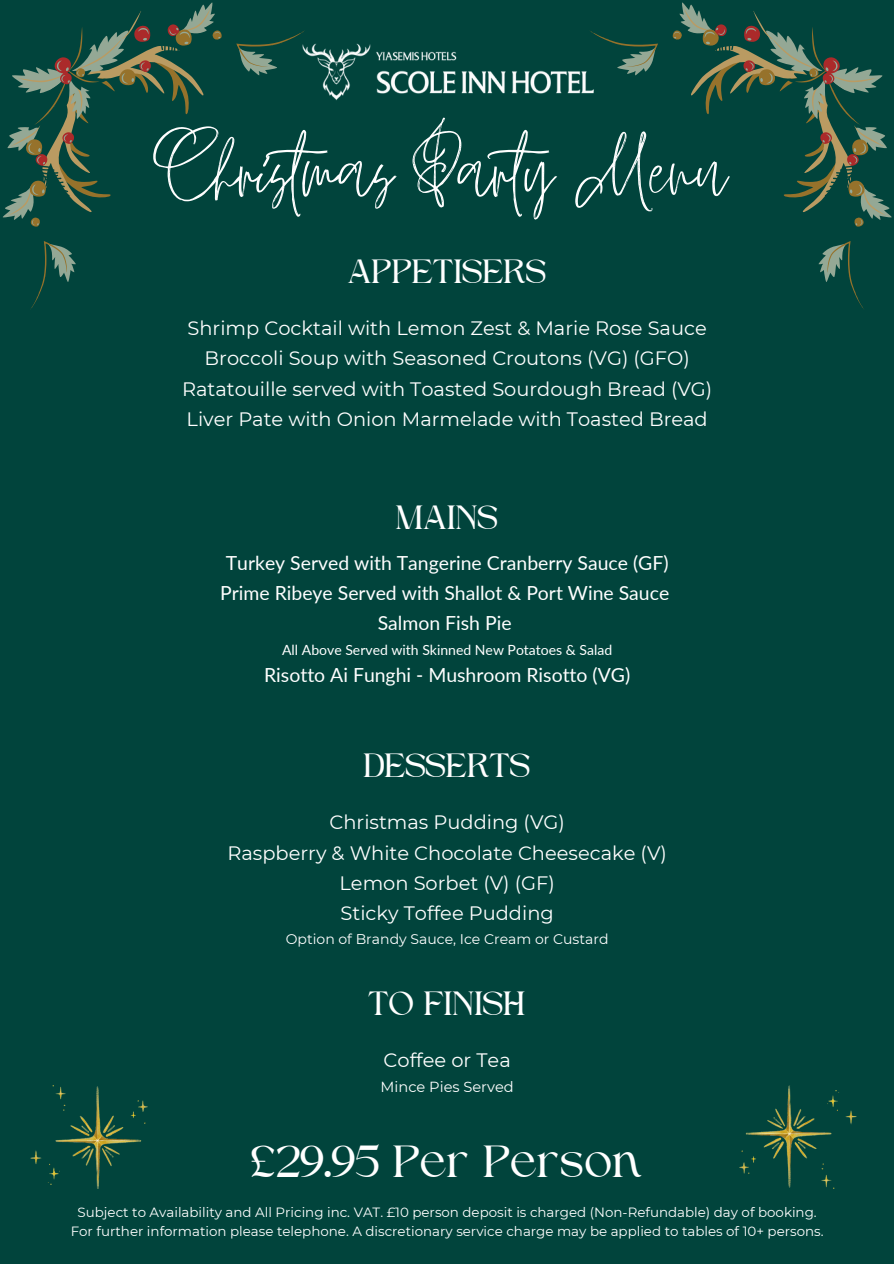
<style>
.page{position:relative;width:894px;height:1264px;background:#fff}
.page>*{position:absolute;margin:0;border:0;box-sizing:border-box;transform-origin:0 0}
.t1{font:84.9px "Shadow";color:#fff}
.t2{font:45.9px "Higuen";color:#fff}
.t3{font:34.35px "Higuen";color:#fff}
.t4{font:19.35px "Montserrat";color:#fff}
.t5{font:19.35px "Lato";color:#fff}
.t6{font:14.55px "Montserrat";color:#fff}
.t7{font:13.95px "Lato";color:#fff}
.t8{font:13.95px "Montserrat";color:#fff}
.t9{font:13.35px "Montserrat";color:#fff}
</style>
<div class="page">
<div style="left:0;top:0;width:893px;height:1263px;background:#01443c"></div>
<svg style="left:30px;top:30px;width:275px;height:280px"></svg>
<svg style="left:8px;top:8px;width:212px;height:217px"></svg>
<svg style="left:590px;top:31px;width:274px;height:278px"></svg>
<svg style="left:673px;top:8px;width:212px;height:217px"></svg>
<img style="left:31px;top:1085px;width:117px;height:103px">
<img style="left:739px;top:1085px;width:117px;height:103px">
<img style="left:293px;top:39px;width:307px;height:61px">
<p class="t1" style="left:167px;top:103px;width:562px">Christmas Party Menu</p>
<p class="t3" style="left:348px;top:257px;width:200px">APPETISERS</p>
<p class="t4" style="left:187px;top:317px;width:520px">Shrimp Cocktail with Lemon Zest &amp; Marie Rose Sauce</p>
<p class="t4" style="left:204px;top:347px;width:486px">Broccoli Soup with Seasoned Croutons (VG) (GFO)</p>
<p class="t4" style="left:182px;top:377px;width:531px">Ratatouille served with Toasted Sourdough Bread (VG)</p>
<p class="t4" style="left:186px;top:407px;width:522px">Liver Pate with Onion Marmelade with Toasted Bread</p>
<p class="t3" style="left:396px;top:503px;width:103px">MAINS</p>
<p class="t5" style="left:226px;top:550px;width:444px">Turkey Served with Tangerine Cranberry Sauce (GF)</p>
<p class="t5" style="left:220px;top:581px;width:450px">Prime Ribeye Served with Shallot &amp; Port Wine Sauce</p>
<p class="t5" style="left:377px;top:611px;width:135px">Salmon Fish Pie</p>
<p class="t7" style="left:282px;top:640px;width:331px">All Above Served with Skinned New Potatoes &amp; Salad</p>
<p class="t5" style="left:264px;top:663px;width:367px">Risotto Ai Funghi - Mushroom Risotto (VG)</p>
<p class="t3" style="left:363px;top:751px;width:168px">DESSERTS</p>
<p class="t4" style="left:329px;top:810px;width:237px">Christmas Pudding (VG)</p>
<p class="t4" style="left:227px;top:840px;width:441px">Raspberry &amp; White Chocolate Cheesecake (V)</p>
<p class="t4" style="left:339px;top:870px;width:217px">Lemon Sorbet (V) (GF)</p>
<p class="t4" style="left:340px;top:900px;width:215px">Sticky Toffee Pudding</p>
<p class="t8" style="left:286px;top:930px;width:324px">Option of Brandy Sauce, Ice Cream or Custard</p>
<p class="t3" style="left:368px;top:989px;width:158px">TO FINISH</p>
<p class="t4" style="left:383px;top:1048px;width:129px">Coffee or Tea</p>
<p class="t6" style="left:380px;top:1078px;width:135px">Mince Pies Served</p>
<p class="t2" style="left:252px;top:1142px;width:392px">£29.95 Per Person</p>
<p class="t9" style="left:78px;top:1204px;width:740px">Subject to Availability and All Pricing inc. VAT. £10 person deposit is charged (Non-Refundable) day of booking.</p>
<p class="t9" style="left:71px;top:1222px;width:754px">For further information please telephone. A discretionary service charge may be applied to tables of 10+ persons.</p>
</div>
